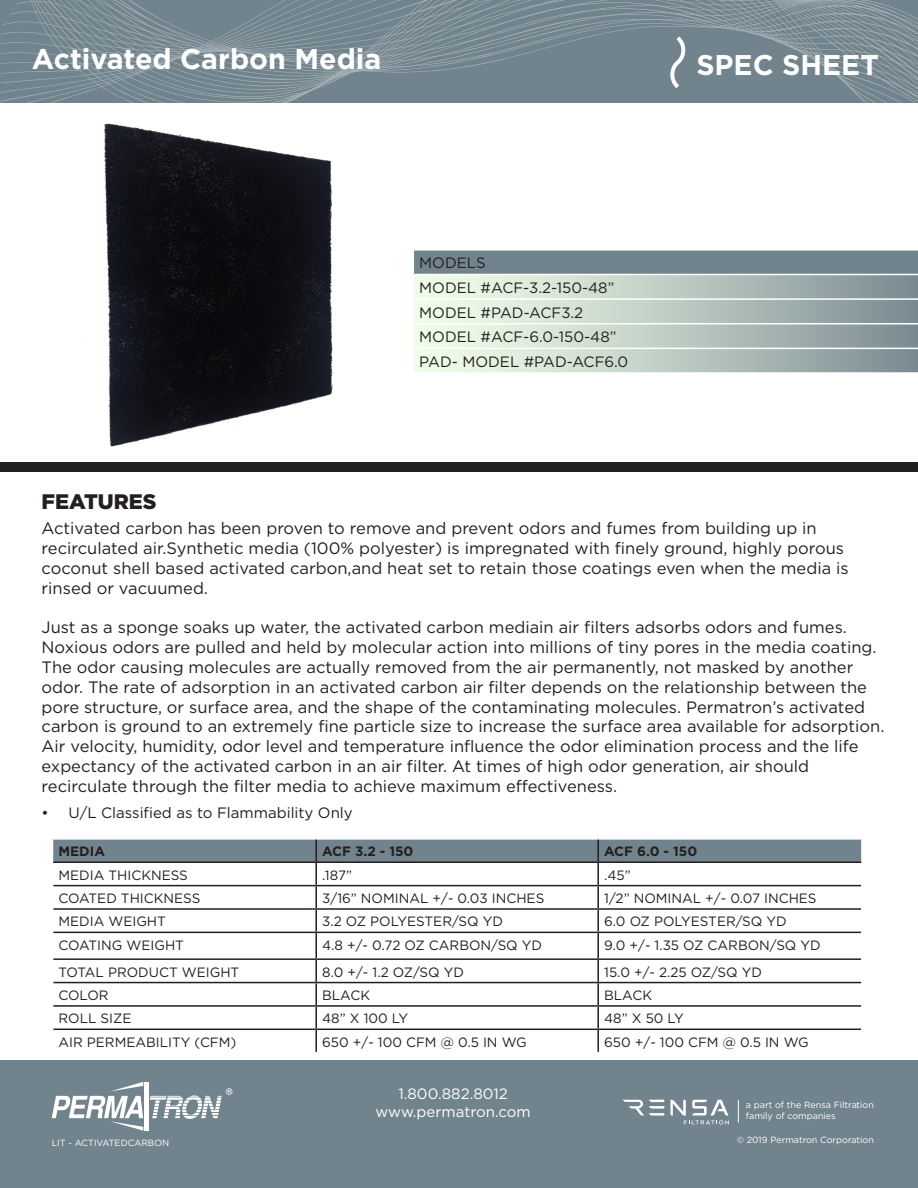
<style>
.page{position:relative;width:918px;height:1188px;background:#fff}
.page>*{position:absolute;margin:0;border:0;box-sizing:border-box;transform-origin:0 0}
.t1{font:700 28.5px "Gotham HTF";color:#fff}
.t2{font:900 21px "Gotham HTF";color:#231f20}
.t3{font:16.5px/19.8px "Gotham HTF";color:#231f20}
.t4{font:15px "Gotham HTF";color:#231f20}
.t5{font:15px "Gotham HTF";color:#fff}
.t6{font:13.5px "Gotham HTF";color:#231f20}
.t7{font:700 13.5px "Gotham HTF";color:#231f20}
.t8{font:9px/10.8px "Gotham HTF";color:#fff}
</style>
<div class="page">
<div style="left:0;top:1060px;width:918px;height:128px;background:#71838c"></div>
<svg style="left:52px;top:1082px;width:91px;height:49px"></svg>
<div style="left:144px;top:1082px;width:5px;height:49px;background:#fff"></div>
<svg style="left:150px;top:1088px;width:82px;height:31px"></svg>
<svg style="left:623px;top:1100px;width:41px;height:16px"></svg>
<svg style="left:671px;top:1100px;width:58px;height:25px"></svg>
<svg style="left:738px;top:1100px;width:1px;height:22px"></svg>
<svg style="left:1px;top:0;width:917px;height:103px;background:#788991"></svg>
<svg style="left:665px;top:32px;width:20px;height:60px"></svg>
<div style="left:413px;top:250px;width:505px;height:24px;background:#71838c"></div>
<svg style="left:414px;top:275px;width:504px;height:97px;background:#bccbc3"></svg>
<hr style="left:413px;top:298px;width:505px;height:2px;background:#fff">
<hr style="left:413px;top:323px;width:505px;height:1px;background:#fff">
<hr style="left:413px;top:348px;width:505px;height:1px;background:#fff">
<hr style="left:413px;top:249px;width:505px;height:2px;background:#fff">
<svg style="left:413px;top:251px;width:1px;height:23px"></svg>
<div style="left:0;top:463px;width:918px;height:9px;background:#231f20"></div>
<img style="left:85px;top:123px;width:248px;height:324px">
<svg style="left:52px;top:839px;width:810px;height:213px"></svg>
<hr style="left:861px;top:1029px;width:2px;height:23px;background:#fff">
<hr style="left:53px;top:862px;width:263px;height:1px;background:#231f20">
<hr style="left:316px;top:862px;width:282px;height:1px;background:#231f20">
<hr style="left:598px;top:862px;width:263px;height:1px;background:#231f20">
<hr style="left:315px;top:863px;width:2px;height:22px;background:#231f20">
<hr style="left:315px;top:886px;width:2px;height:22px;background:#231f20">
<hr style="left:315px;top:910px;width:2px;height:22px;background:#231f20">
<hr style="left:315px;top:933px;width:2px;height:25px;background:#231f20">
<hr style="left:315px;top:960px;width:2px;height:22px;background:#231f20">
<hr style="left:315px;top:983px;width:2px;height:22px;background:#231f20">
<hr style="left:315px;top:1007px;width:2px;height:22px;background:#231f20">
<hr style="left:315px;top:1030px;width:2px;height:22px;background:#231f20">
<hr style="left:315px;top:840px;width:2px;height:22px;background:#231f20">
<hr style="left:597px;top:840px;width:2px;height:22px;background:#231f20">
<p class="t1" style="left:32px;top:43px;width:351px">Activated Carbon Media</p>
<p class="t1" style="left:696px;top:49px;width:184px">SPEC SHEET</p>
<p class="t4" style="left:419px;top:255px;width:68px">MODELS</p>
<p class="t4" style="left:419px;top:280px;width:197px">MODEL #ACF-3.2-150-48”</p>
<p class="t4" style="left:419px;top:304px;width:165px">MODEL #PAD-ACF3.2</p>
<p class="t4" style="left:419px;top:329px;width:199px">MODEL #ACF-6.0-150-48”</p>
<p class="t4" style="left:419px;top:353px;width:211px">PAD- MODEL #PAD-ACF6.0</p>
<p class="t2" style="left:42px;top:489px;width:116px">FEATURES</p>
<p class="t3" style="left:42px;top:518px;width:809px">Activated carbon has been proven to remove and prevent odors and fumes from building up in recirculated air.Synthetic media (100% polyester) is impregnated with finely ground, highly porous coconut shell based activated carbon,and heat set to retain those coatings even when the media is</p>
<p class="t3" style="left:42px;top:578px;width:168px">rinsed or vacuumed.</p>
<p class="t3" style="left:42px;top:617px;width:844px">Just as a sponge soaks up water, the activated carbon mediain air filters adsorbs odors and fumes.<br>Noxious odors are pulled and held by molecular action into millions of tiny pores in the media coating.<br>The odor causing molecules are actually removed from the air permanently, not masked by another odor. The rate of adsorption in an activated carbon air filter depends on the relationship between the pore structure, or surface area, and the shape of the contaminating molecules. Permatron’s activated carbon is ground to an extremely fine particle size to increase the surface area available for adsorption.<br>Air velocity, humidity, odor level and temperature influence the odor elimination process and the life expectancy of the activated carbon in an air filter. At times of high odor generation, air should</p>
<p class="t3" style="left:42px;top:776px;width:577px">recirculate through the filter media to achieve maximum effectiveness.</p>
<p class="t4" style="left:42px;top:804px;width:313px">• U/L Classified as to Flammability Only</p>
<p class="t7" style="left:58px;top:844px;width:48px">MEDIA</p>
<p class="t7" style="left:322px;top:844px;width:93px">ACF 3.2 - 150</p>
<p class="t7" style="left:604px;top:844px;width:94px">ACF 6.0 - 150</p>
<p class="t6" style="left:58px;top:867px;width:131px">MEDIA THICKNESS</p>
<p class="t6" style="left:322px;top:867px;width:31px">.187”</p>
<p class="t6" style="left:604px;top:867px;width:28px">.45”</p>
<p class="t6" style="left:58px;top:891px;width:143px">COATED THICKNESS</p>
<p class="t6" style="left:322px;top:891px;width:224px">3/16” NOMINAL +/- 0.03 INCHES</p>
<p class="t6" style="left:604px;top:891px;width:214px">1/2” NOMINAL +/- 0.07 INCHES</p>
<p class="t6" style="left:58px;top:914px;width:109px">MEDIA WEIGHT</p>
<p class="t6" style="left:322px;top:914px;width:182px">3.2 OZ POLYESTER/SQ YD</p>
<p class="t6" style="left:604px;top:914px;width:184px">6.0 OZ POLYESTER/SQ YD</p>
<p class="t6" style="left:58px;top:937px;width:127px">COATING WEIGHT</p>
<p class="t6" style="left:322px;top:937px;width:221px">4.8 +/- 0.72 OZ CARBON/SQ YD</p>
<p class="t6" style="left:604px;top:937px;width:218px">9.0 +/- 1.35 OZ CARBON/SQ YD</p>
<p class="t6" style="left:58px;top:964px;width:182px">TOTAL PRODUCT WEIGHT</p>
<p class="t6" style="left:322px;top:964px;width:143px">8.0 +/- 1.2 OZ/SQ YD</p>
<p class="t6" style="left:604px;top:964px;width:159px">15.0 +/- 2.25 OZ/SQ YD</p>
<p class="t6" style="left:58px;top:988px;width:52px">COLOR</p>
<p class="t6" style="left:322px;top:988px;width:49px">BLACK</p>
<p class="t6" style="left:604px;top:988px;width:49px">BLACK</p>
<p class="t6" style="left:58px;top:1011px;width:74px">ROLL SIZE</p>
<p class="t6" style="left:322px;top:1011px;width:87px">48” X 100 LY</p>
<p class="t6" style="left:604px;top:1011px;width:81px">48” X 50 LY</p>
<p class="t6" style="left:58px;top:1034px;width:179px">AIR PERMEABILITY (CFM)</p>
<p class="t6" style="left:322px;top:1034px;width:206px">650 +/- 100 CFM @ 0.5 IN WG</p>
<p class="t6" style="left:604px;top:1034px;width:206px">650 +/- 100 CFM @ 0.5 IN WG</p>
<p class="t5" style="left:399px;top:1086px;width:111px">1.800.882.8012</p>
<p class="t5" style="left:376px;top:1104px;width:157px">www.permatron.com</p>
<p class="t8" style="left:746px;top:1100px;width:130px">a part of the Rensa Filtration family of companies</p>
<p class="t8" style="left:52px;top:1138px;width:119px">LIT - ACTIVATEDCARBON</p>
<p class="t8" style="left:737px;top:1135px;width:139px">© 2019 Permatron Corporation</p>
</div>
